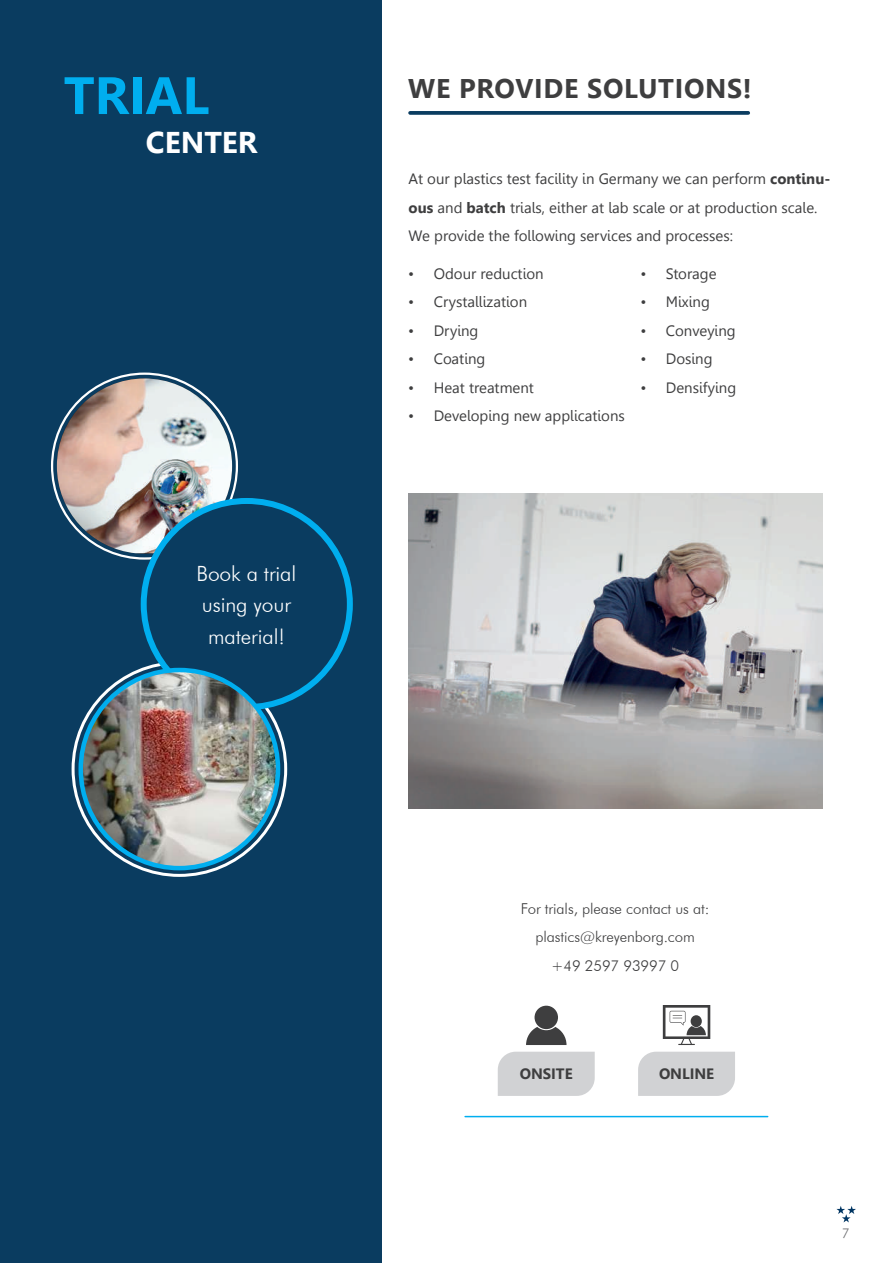
<style>
.page{position:relative;width:893px;height:1263px;background:#fff}
.page>*{position:absolute;margin:0;border:0;box-sizing:border-box;transform-origin:0 0}
.t1{font:700 52.5px "Leelawadee";color:#00aeef}
.t2{font:700 30px "Leelawadee";color:#fff}
.t3{font:700 27px "Leelawadee";letter-spacing:.025em;color:#3e3e3f}
.t4{font:300 21px/31.5px "Futura BT";letter-spacing:-.005em;color:#fff}
.t5{font:15px/28.5px "Leelawadee";color:#3e3e3f}
.t6{font:300 15px/28.5px "Futura BT";letter-spacing:-.005em;color:#3e3e3f;text-align:center}
.t7{font:700 15px "Leelawadee";letter-spacing:-.005em;color:#3e3e3f}
.t8{font:300 13.5px "Futura BT";color:#6c6d70}
.s1{font-weight:700}
</style>
<div class="page">
<div style="left:0;top:0;width:381px;height:1263px;background:#0a3c60"></div>
<img style="left:408px;top:493px;width:414px;height:315px">
<svg style="left:410px;top:111px;width:338px;height:4px"></svg>
<hr style="left:465px;top:1116px;width:303px;height:1px;background:#00aeef">
<img style="left:57px;top:378px;width:175px;height:175px">
<div style="left:498px;top:1052px;width:97px;height:44px;background:#d1d2d4"></div>
<div style="left:638px;top:1052px;width:97px;height:44px;background:#d1d2d4"></div>
<svg style="left:663px;top:1005px;width:47px;height:40px"></svg>
<svg style="left:526px;top:1027px;width:40px;height:18px"></svg>
<div style="left:535px;top:1006px;width:23px;height:23px;background:#3e3e3f;border-radius:50%"></div>
<div style="left:144px;top:501px;width:206px;height:206px;background:#0a3c60;border-radius:50%"></div>
<div style="left:141px;top:498px;width:212px;height:212px;border:6px solid #00aeef;border-radius:50%"></div>
<img style="left:81px;top:672px;width:197px;height:196px">
<div style="left:79px;top:668px;width:201px;height:202px;border:4px solid #00aeef;border-radius:50%"></div>
<svg style="left:836px;top:1206px;width:20px;height:16px"></svg>
<h1 class="t1" style="left:64px;top:65px;width:147px">TRIAL</h1>
<h2 class="t2" style="left:146px;top:125px;width:113px">CENTER</h2>
<h3 class="t4" style="left:197px;top:557px;width:101px">Book a trial using your material!</h3>
<h3 class="t3" style="left:408px;top:73px;width:345px">WE PROVIDE SOLUTIONS!</h3>
<p class="t5" style="left:409px;top:165px;width:423px">At our plastics test facility in Germany we can perform <span class="s1">continu&shy;ous</span> and <span class="s1">batch</span> trials, either at lab scale or at production scale.<br>We provide the following services and processes:</p>
<p class="t5" style="left:640px;top:259px;width:78px">• Storage</p>
<p class="t5" style="left:640px;top:288px;width:71px">• Mixing</p>
<p class="t5" style="left:640px;top:316px;width:97px">• Conveying</p>
<p class="t5" style="left:640px;top:345px;width:74px">• Dosing</p>
<p class="t5" style="left:640px;top:373px;width:97px">• Densifying</p>
<p class="t5" style="left:408px;top:259px;width:137px">• Odour reduction</p>
<p class="t5" style="left:408px;top:288px;width:120px">• Crystallization</p>
<p class="t5" style="left:408px;top:316px;width:72px">• Drying</p>
<p class="t5" style="left:408px;top:345px;width:79px">• Coating</p>
<p class="t5" style="left:408px;top:373px;width:127px">• Heat treatment</p>
<p class="t5" style="left:408px;top:402px;width:218px">• Developing new applications</p>
<p class="t6" style="left:521px;top:894px;width:190px">For trials, please contact us at: plastics@kreyenborg.com +49 2597 93997 0</p>
<p class="t7" style="left:520px;top:1065px;width:54px">ONSITE</p>
<p class="t7" style="left:659px;top:1065px;width:57px">ONLINE</p>
<p class="t8" style="left:842px;top:1225px;width:9px">7</p>
</div>
